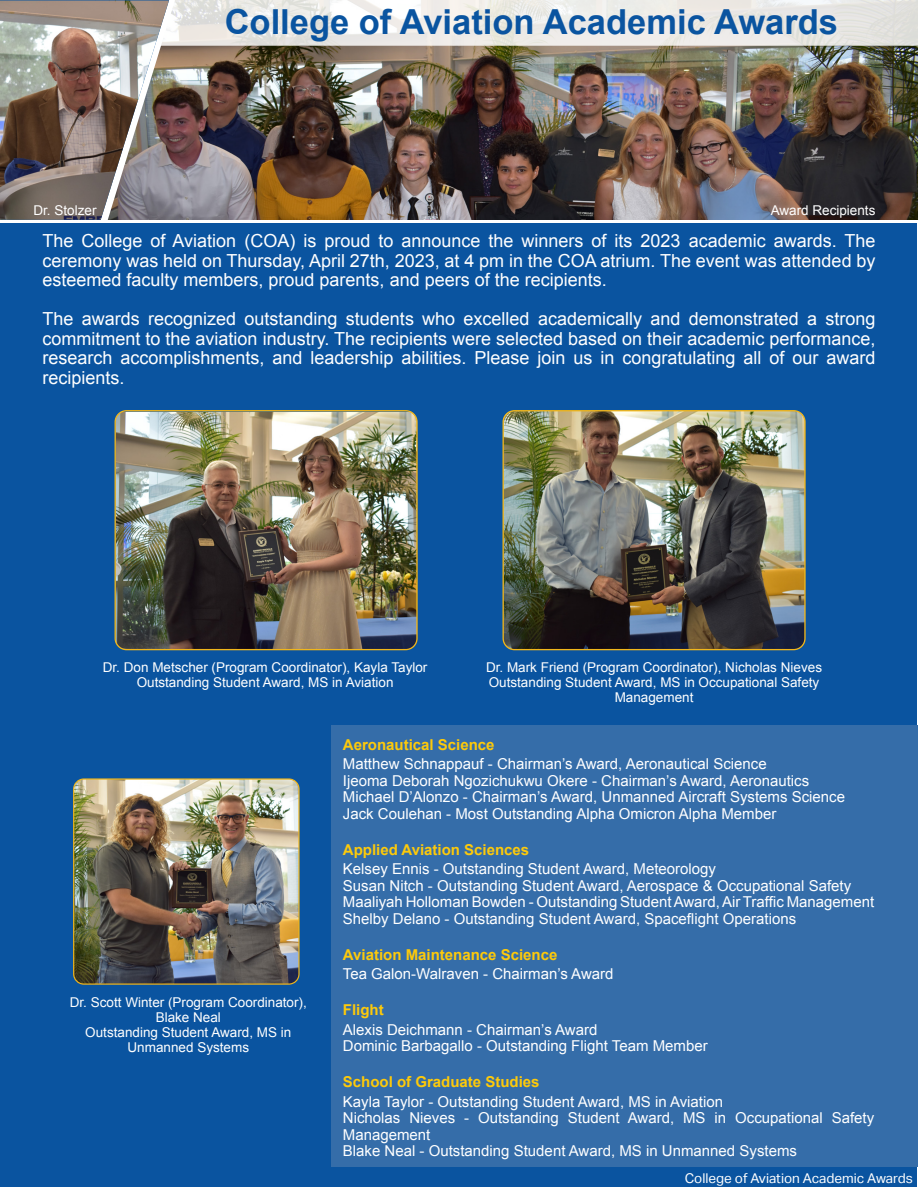
<style>
.page{position:relative;width:918px;height:1188px;background:#fff}
.page>*{position:absolute;margin:0;border:0;box-sizing:border-box;transform-origin:0 0}
.R_R_9_11{font:700 34.5px "Arial";color:#0a54a0}
.R_R_8{font:18px/19.5px "Arial";color:#fff;text-align:justify}
.R_R_8-2{font:15px/16.5px "Arial";color:#fff}
.R_R_8-3{font:700 15px "Arial";color:#feca0a}
.R_R_8-4{font:13.5px/15px "Arial";color:#fff;text-align:center}
.Table_of_Contents{font:13.5px "Aktiv Grotesk";color:#fff}
.O_R_9_13{font:13.5px "Arial";color:#fff}
</style>
<div class="page">
<img style="left:169px;top:0;width:749px;height:220px">
<img style="left:0;top:0;width:169px;height:220px">
<div style="left:1px;top:224px;width:916px;height:963px;background:#0a54a0"></div>
<img style="left:75px;top:780px;width:223px;height:203px">
<div style="left:73px;top:778px;width:227px;height:207px;border:1px solid #f1b61b;border-radius:10px"></div>
<img style="left:116px;top:412px;width:301px;height:238px">
<div style="left:115px;top:410px;width:303px;height:240px;border:1px solid #f1b61b;border-radius:11px"></div>
<img style="left:503px;top:411px;width:301px;height:239px">
<div style="left:503px;top:410px;width:303px;height:240px;border:1px solid #f1b61b;border-radius:11px"></div>
<div style="left:331px;top:726px;width:587px;height:441px;background:#356da9"></div>
<p class="O_R_9_13" style="left:33px;top:201px;width:65px">Dr. Stolzer</p>
<p class="R_R_9_11" style="left:225px;top:-1px;width:615px">College of Aviation Academic Awards</p>
<p class="O_R_9_13" style="left:771px;top:201px;width:106px">Award Recipients</p>
<p class="R_R_8" style="left:43px;top:232px;width:834px">The College of Aviation (COA) is proud to announce the winners of its 2023 academic awards. The ceremony was held on Thursday, April 27th, 2023, at 4 pm in the COA atrium. The event was attended by esteemed faculty members, proud parents, and peers of the recipients.</p>
<p class="R_R_8" style="left:43px;top:310px;width:834px">The awards recognized outstanding students who excelled academically and demonstrated a strong commitment to the aviation industry. The recipients were selected based on their academic performance, research accomplishments, and leadership abilities. Please join us in congratulating all of our award recipients.</p>
<p class="R_R_8-4" style="left:103px;top:660px;width:326px">Dr. Don Metscher (Program Coordinator), Kayla Taylor</p>
<p class="R_R_8-4" style="left:137px;top:675px;width:258px">Outstanding Student Award, MS in Aviation</p>
<p class="R_R_8-4" style="left:486px;top:660px;width:338px">Dr. Mark Friend (Program Coordinator), Nicholas Nieves</p>
<p class="R_R_8-4" style="left:489px;top:675px;width:332px">Outstanding Student Award, MS in Occupational Safety<br>Management</p>
<p class="R_R_8-4" style="left:70px;top:995px;width:239px">Dr. Scott Winter (Program Coordinator),<br>Blake Neal</p>
<p class="R_R_8-4" style="left:85px;top:1025px;width:208px">Outstanding Student Award, MS in<br>Unmanned Systems</p>
<p class="R_R_8-3" style="left:343px;top:735px;width:153px">Aeronautical Science</p>
<p class="R_R_8-2" style="left:343px;top:756px;width:425px">Matthew Schnappauf - Chairman’s Award, Aeronautical Science</p>
<p class="R_R_8-2" style="left:343px;top:772px;width:468px">Ijeoma Deborah Ngozichukwu Okere - Chairman’s Award, Aeronautics</p>
<p class="R_R_8-2" style="left:343px;top:789px;width:504px">Michael D’Alonzo - Chairman’s Award, Unmanned Aircraft Systems Science</p>
<p class="R_R_8-2" style="left:343px;top:805px;width:435px">Jack Coulehan - Most Outstanding Alpha Omicron Alpha Member</p>
<p class="R_R_8-3" style="left:343px;top:840px;width:188px">Applied Aviation Sciences</p>
<p class="R_R_8-2" style="left:343px;top:861px;width:375px">Kelsey Ennis - Outstanding Student Award, Meteorology</p>
<p class="R_R_8-2" style="left:343px;top:877px;width:510px">Susan Nitch - Outstanding Student Award, Aerospace &amp; Occupational Safety</p>
<p class="R_R_8-2" style="left:343px;top:894px;width:533px">Maaliyah Holloman Bowden - Outstanding StudentAward,Air Traffic Management</p>
<p class="R_R_8-2" style="left:343px;top:910px;width:455px">Shelby Delano - Outstanding Student Award, Spaceflight Operations</p>
<p class="R_R_8-3" style="left:343px;top:945px;width:216px">Aviation Maintenance Science</p>
<p class="R_R_8-2" style="left:343px;top:966px;width:272px">Tea Galon-Walraven - Chairman’s Award</p>
<p class="R_R_8-3" style="left:343px;top:1000px;width:42px">Flight</p>
<p class="R_R_8-2" style="left:343px;top:1021px;width:256px">Alexis Deichmann - Chairman’s Award</p>
<p class="R_R_8-2" style="left:343px;top:1038px;width:366px">Dominic Barbagallo - Outstanding Flight Team Member</p>
<p class="R_R_8-3" style="left:343px;top:1072px;width:198px">School of Graduate Studies</p>
<p class="R_R_8-2" style="left:343px;top:1093px;width:382px">Kayla Taylor - Outstanding Student Award, MS in Aviation</p>
<p class="R_R_8-2" style="left:343px;top:1110px;width:533px">Nicholas Nieves - Outstanding Student Award, MS in Occupational Safety<br>Management</p>
<p class="R_R_8-2" style="left:343px;top:1143px;width:456px">Blake Neal - Outstanding Student Award, MS in Unmanned Systems</p>
<p class="Table_of_Contents" style="left:685px;top:1170px;width:230px">College of Aviation Academic Awards</p>
</div>
